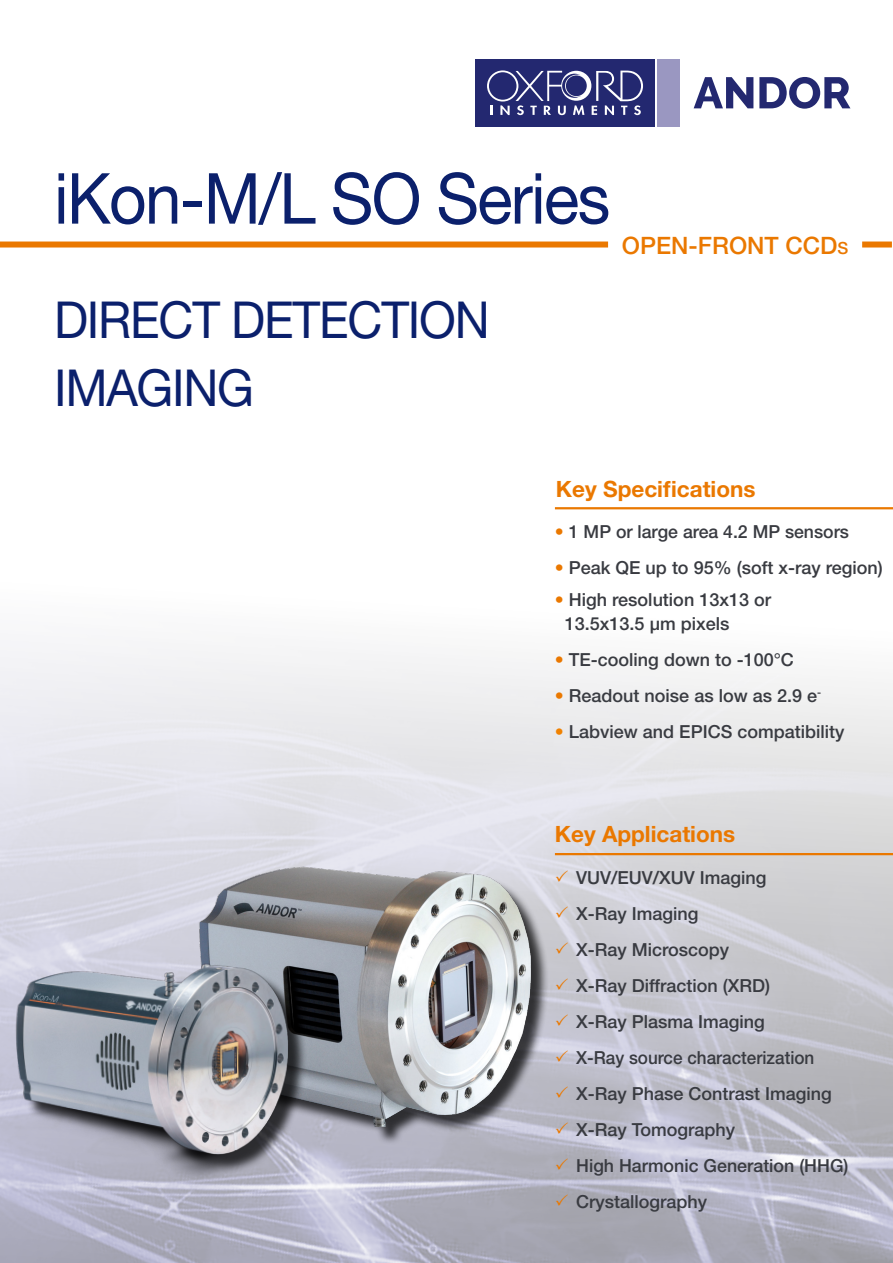
<style>
.page{position:relative;width:893px;height:1263px;background:#fff}
.page>*{position:absolute;margin:0;border:0;box-sizing:border-box;transform-origin:0 0}
.t1{font:70.5px "Helvetica Neue LT Std";letter-spacing:-.025em;color:#0b206c;scale:.93 1}
.t2{font:51px/67.5px "Helvetica Neue LT Std";letter-spacing:-.025em;color:#0b206c;scale:.95 1}
.t3{font:500 24px "Helvetica Neue LT Std";color:#ea7800}
.t4{font:700 22.5px "Helvetica Neue LT Std";color:#ea7800}
.t5{font:500 18px/36px "Helvetica Neue LT Std";color:#393b41}
.s1{font-size:16.8px}
.s2{color:#ea7800}
.s3{color:#f08100}
</style>
<div class="page">
<img style="left:0;top:507px;width:893px;height:756px">
<div style="left:862px;top:241px;width:30px;height:6px;background:#ea7800"></div>
<div style="left:0;top:241px;width:608px;height:6px;background:#ea7800"></div>
<hr style="left:555px;top:507px;width:338px;height:2px;background:#ea7800">
<hr style="left:555px;top:853px;width:338px;height:2px;background:#ea7800">
<div style="left:202px;top:870px;width:347px;height:275px;background:#000;opacity:.75"></div>
<img style="left:187px;top:855px;width:362px;height:271px">
<img style="left:0;top:942px;width:304px;height:244px">
<svg style="left:694px;top:77px;width:59px;height:31px"></svg>
<svg style="left:759px;top:77px;width:91px;height:32px"></svg>
<div style="left:476px;top:59px;width:179px;height:68px;background:#232870"></div>
<div style="left:657px;top:59px;width:23px;height:68px;background:#9a97c1"></div>
<svg style="left:487px;top:70px;width:156px;height:45px"></svg>
<svg style="left:556px;top:870px;width:12px;height:11px"></svg>
<svg style="left:556px;top:906px;width:12px;height:11px"></svg>
<svg style="left:556px;top:942px;width:12px;height:11px"></svg>
<svg style="left:556px;top:978px;width:12px;height:11px"></svg>
<svg style="left:556px;top:1014px;width:12px;height:11px"></svg>
<svg style="left:556px;top:1050px;width:12px;height:11px"></svg>
<svg style="left:556px;top:1086px;width:12px;height:11px"></svg>
<svg style="left:556px;top:1122px;width:12px;height:11px"></svg>
<svg style="left:556px;top:1158px;width:12px;height:11px"></svg>
<svg style="left:556px;top:1194px;width:12px;height:11px"></svg>
<h1 class="t1" style="left:54px;top:156px;width:600px">iKon-M/L SO Series</h1>
<h3 class="t3" style="left:622px;top:232px;width:228px">OPEN-FRONT CCD<span class="s1">s</span></h3>
<h2 class="t2" style="left:54px;top:286px;width:460px">DIRECT DETECTION<br>IMAGING</h2>
<p class="t4" style="left:556px;top:475px;width:201px">Key Specifications</p>
<p class="t5" style="left:555px;top:513px;width:296px"><span class="s2">•</span> 1 MP or large area 4.2 MP sensors</p>
<p class="t5" style="left:555px;top:549px;width:329px"><span class="s2">•</span> Peak QE up to 95% (soft x-ray region)</p>
<p class="t5" style="left:565px;top:587px;width:208px;line-height:24px;text-indent:-10px"><span class="s2">•</span> High resolution 13x13 or<br>13.5x13.5 µm pixels</p>
<p class="t5" style="left:555px;top:641px;width:240px"><span class="s2">•</span> TE-cooling down to -100°C</p>
<p class="t5" style="left:555px;top:677px;width:268px"><span class="s2">•</span> Readout noise as low as 2.9 e<sup>-</sup></p>
<p class="t5" style="left:555px;top:713px;width:291px"><span class="s3">•</span> Labview and EPICS compatibility</p>
<p class="t4" style="left:555px;top:820px;width:182px">Key Applications</p>
<p class="t5" style="left:576px;top:859px;width:274px">VUV/EUV/XUV Imaging<br>X-Ray Imaging<br>X-Ray Microscopy<br>X-Ray Diffraction (XRD)<br>X-Ray Plasma Imaging<br>X-Ray source characterization<br>X-Ray Phase Contrast Imaging<br>X-Ray Tomography<br>High Harmonic Generation (HHG)<br>Crystallography</p>
</div>
